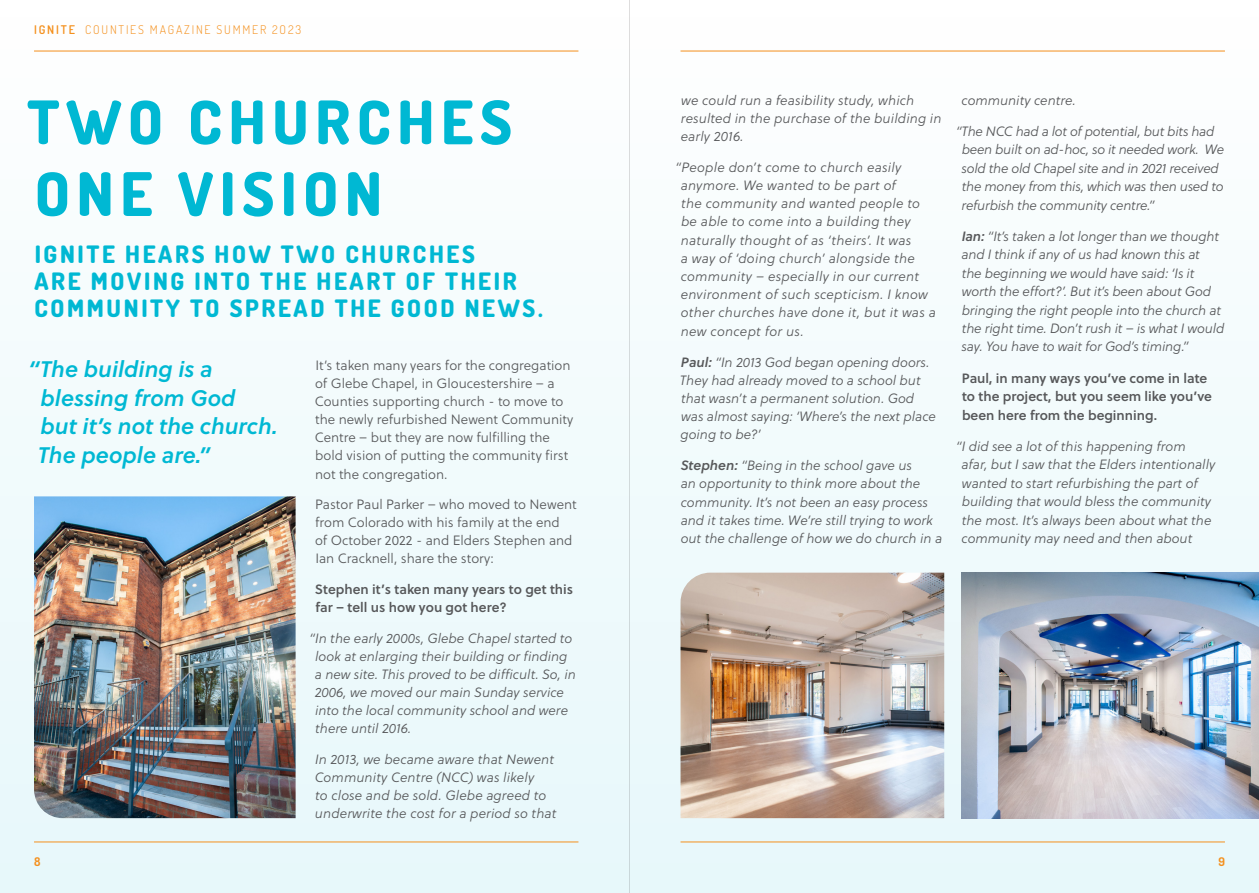
<style>
.page{position:relative;width:1259px;height:893px;background:#f4fbfd}
.page>*{position:absolute;margin:0;border:0;box-sizing:border-box;transform-origin:0 0}
.Intro_ID{font:800 60px "Dosis";letter-spacing:.11em;color:#00b8d3}
.Intro_ID-2{font:800 24px/27px "Dosis";letter-spacing:.11em;color:#00b8d3}
.Body_ID{font:italic 22.5px/28.5px "Soleil Sb";color:#00b8d3}
.Body_ID-2{font:italic 13.5px/18.5px "Soleil Lt";color:#57585a}
.Body_ID-3{font:13.5px/18px "Soleil Lt";color:#57585a}
.Body_ID-4{font:italic 13.5px/18.1px "Soleil Lt";letter-spacing:.02em;color:#57585a}
.Body_ID-5{font:13.5px/18.5px "Soleil Sb";color:#57585a}
.t1{font:300 12px "Dosis";letter-spacing:.15em;color:#f4901d}
.t2{font:700 12px "Dosis";color:#f4901d}
.s1{font-weight:600}
.s2{font-family:"Soleil Sb"}
</style>
<div class="page">
<img style="left:34px;top:496px;width:262px;height:322px">
<img style="left:961px;top:573px;width:298px;height:245px">
<img style="left:680px;top:573px;width:264px;height:245px">
<hr style="left:629px;top:0;width:1px;height:893px;background:#231f20">
<hr style="left:34px;top:51px;width:544px;height:1px;background:#f4901d">
<hr style="left:34px;top:842px;width:544px;height:1px;background:#f4901d">
<hr style="left:680px;top:51px;width:545px;height:1px;background:#f4901d">
<hr style="left:680px;top:842px;width:545px;height:1px;background:#f4901d">
<p class="t1" style="left:34px;top:22px;width:269px"><span class="s1">IGNITE</span> COUNTIES MAGAZINE SUMMER 2O23</p>
<p class="Intro_ID" style="left:27px;top:84px;width:486px">TWO CHURCHES</p>
<p class="Intro_ID" style="left:35px;top:155px;width:348px">ONE VISION</p>
<p class="Intro_ID-2" style="left:34px;top:240px;width:510px">IGNITE HEARS HOW TWO CHURCHES<br>ARE MOVING INTO THE HEART OF THEIR<br>COMMUNITY TO SPREAD THE GOOD NEWS.</p>
<p class="Body_ID" style="left:38px;top:354px;width:241px;text-indent:-9px">“The building is a blessing from God<br>but it’s not the church.<br>The people are.”</p>
<p class="Body_ID-3" style="left:315px;top:356px;width:260px">It’s taken many years for the congregation of Glebe Chapel, in Gloucestershire – a Counties supporting church - to move to the newly refurbished Newent Community Centre – but they are now fulfilling the bold vision of putting the community first not the congregation.</p>
<p class="Body_ID-3" style="left:315px;top:495px;width:263px">Pastor Paul Parker – who moved to Newent from Colorado with his family at the end<br>of October 2022 - and Elders Stephen and Ian Cracknell, share the story:</p>
<p class="Body_ID-5" style="left:315px;top:580px;width:260px;line-height:18px">Stephen it’s taken many years to get this far – tell us how you got here?</p>
<p class="Body_ID-2" style="left:315px;top:629px;width:263px;line-height:18px;text-indent:-5px">“In the early 2000s, Glebe Chapel started to look at enlarging their building or finding a new site. This proved to be difficult. So, in 2006, we moved our main Sunday service into the local community school and were there until 2016.</p>
<p class="Body_ID-2" style="left:315px;top:750px;width:243px;line-height:18px">In 2013, we became aware that Newent Community Centre (NCC) was likely<br>to close and be sold. Glebe agreed to underwrite the cost for a period so that</p>
<p class="Body_ID-2" style="left:680px;top:91px;width:262px">we could run a feasibility study, which resulted in the purchase of the building in early 2016.</p>
<p class="Body_ID-4" style="left:680px;top:158px;width:257px;text-indent:-5px">“People don’t come to church easily anymore. We wanted to be part of<br>the community and wanted people to be able to come into a building they naturally thought of as ‘theirs’. It was<br>a way of ‘doing church’ alongside the community – especially in our current environment of such scepticism. I know other churches have done it, but it was a new concept for us.</p>
<p class="Body_ID-2" style="left:680px;top:353px;width:258px"><span class="s2">Paul:</span> “In 2013 God began opening doors.<br>They had already moved to a school but that wasn’t a permanent solution. God was almost saying: ‘Where’s the next place going to be?’</p>
<p class="Body_ID-2" style="left:680px;top:456px;width:263px"><span class="s2">Stephen:</span> “Being in the school gave us<br>an opportunity to think more about the community. It’s not been an easy process and it takes time. We’re still trying to work out the challenge of how we do church in a</p>
<p class="Body_ID-2" style="left:961px;top:90px;width:116px">community centre.</p>
<p class="Body_ID-2" style="left:961px;top:122px;width:264px;text-indent:-5px">“The NCC had a lot of potential, but bits had been built on ad-hoc, so it needed work. We sold the old Chapel site and in 2021 received the money from this, which was then used to refurbish the community centre.”</p>
<p class="Body_ID-2" style="left:961px;top:227px;width:264px"><span class="s2">Ian:</span> “It’s taken a lot longer than we thought and I think if any of us had known this at<br>the beginning we would have said: ‘Is it worth the effort?’. But it’s been about God bringing the right people into the church at the right time. Don’t rush it – is what I would say. You have to wait for God’s timing.”</p>
<p class="Body_ID-5" style="left:962px;top:368px;width:252px">Paul, in many ways you’ve come in late to the project, but you seem like you’ve been here from the beginning.</p>
<p class="Body_ID-2" style="left:961px;top:437px;width:255px;text-indent:-5px">“I did see a lot of this happening from<br>afar, but I saw that the Elders intentionally wanted to start refurbishing the part of building that would bless the community the most. It’s always been about what the community may need and then about</p>
<p class="t2" style="left:34px;top:853px;width:8px">8</p>
<p class="t2" style="left:1218px;top:853px;width:8px">9</p>
</div>
